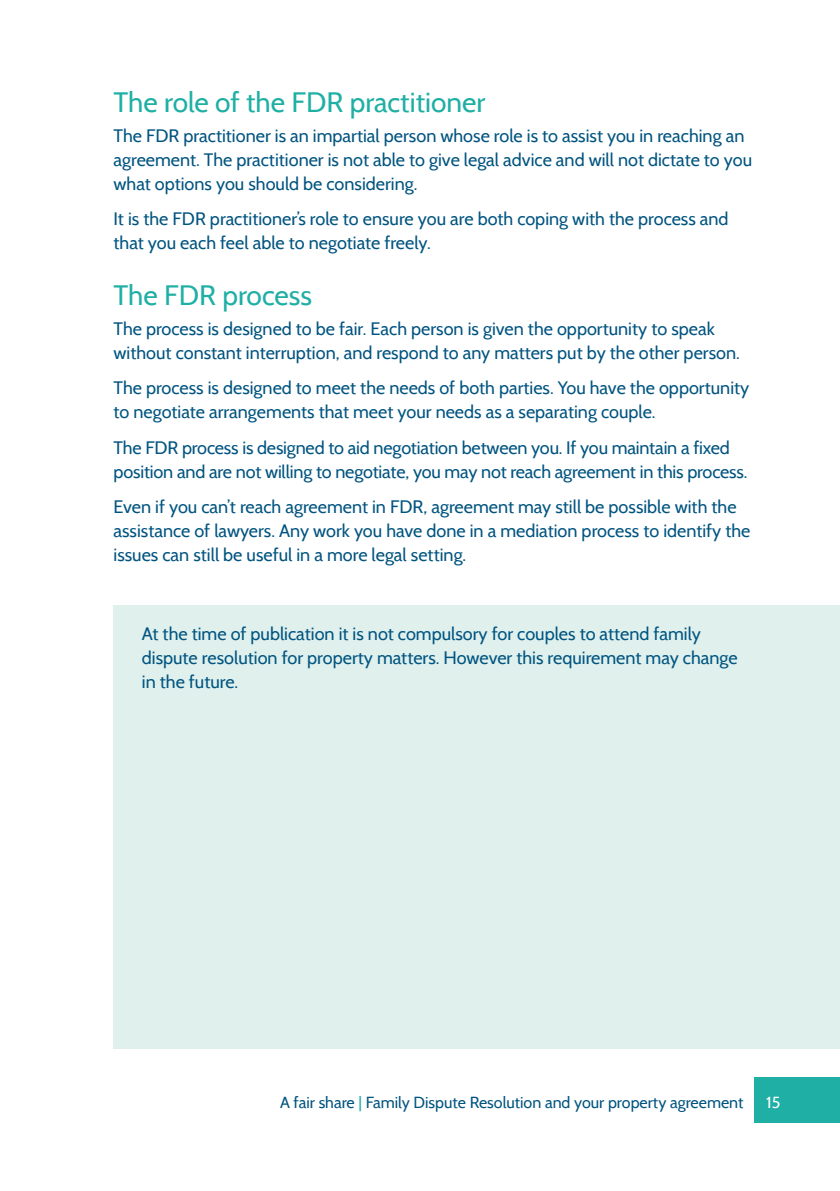
<style>
.page{position:relative;width:840px;height:1191px;background:#fff}
.page>*{position:absolute;margin:0;border:0;box-sizing:border-box;transform-origin:0 0}
.Heading_3{font:28px "Cabin";color:#1fafa4}
.Text{font:18px/24px "Cabin";color:#005480}
.t1{font:16px "Cabin";color:#005480}
.t2{font:16px "Cabin";color:#fff}
.s1{color:#1fafa4}
</style>
<div class="page">
<div style="left:754px;top:1077px;width:85px;height:46px;background:#1fafa4"></div>
<div style="left:113px;top:605px;width:726px;height:444px;background:#dff0ed"></div>
<p class="Heading_3" style="left:113px;top:85px;width:373px">The role of the FDR practitioner</p>
<p class="Text" style="left:113px;top:123px;width:640px">The FDR practitioner is an impartial person whose role is to assist you in reaching an agreement. The practitioner is not able to give legal advice and will not dictate to you what options you should be considering.</p>
<p class="Text" style="left:113px;top:207px;width:616px">It is the FDR practitioner’s role to ensure you are both coping with the process and that you each feel able to negotiate freely.</p>
<p class="Heading_3" style="left:113px;top:278px;width:200px">The FDR process</p>
<p class="Text" style="left:113px;top:317px;width:627px">The process is designed to be fair. Each person is given the opportunity to speak without constant interruption, and respond to any matters put by the other person.</p>
<p class="Text" style="left:113px;top:376px;width:637px">The process is designed to meet the needs of both parties. You have the opportunity to negotiate arrangements that meet your needs as a separating couple.</p>
<p class="Text" style="left:113px;top:435px;width:635px">The FDR process is designed to aid negotiation between you. If you maintain a fixed position and are not willing to negotiate, you may not reach agreement in this process.</p>
<p class="Text" style="left:113px;top:495px;width:638px">Even if you can’t reach agreement in FDR, agreement may still be possible with the assistance of lawyers. Any work you have done in a mediation process to identify the issues can still be useful in a more legal setting.</p>
<p class="Text" style="left:142px;top:621px;width:597px">At the time of publication it is not compulsory for couples to attend family dispute resolution for property matters. However this requirement may change in the future.</p>
<p class="t1" style="left:280px;top:1092px;width:464px">A fair share <span class="s1">|</span> Family Dispute Resolution and your property agreement</p>
<p class="t2" style="left:765px;top:1092px;width:16px">15</p>
</div>
